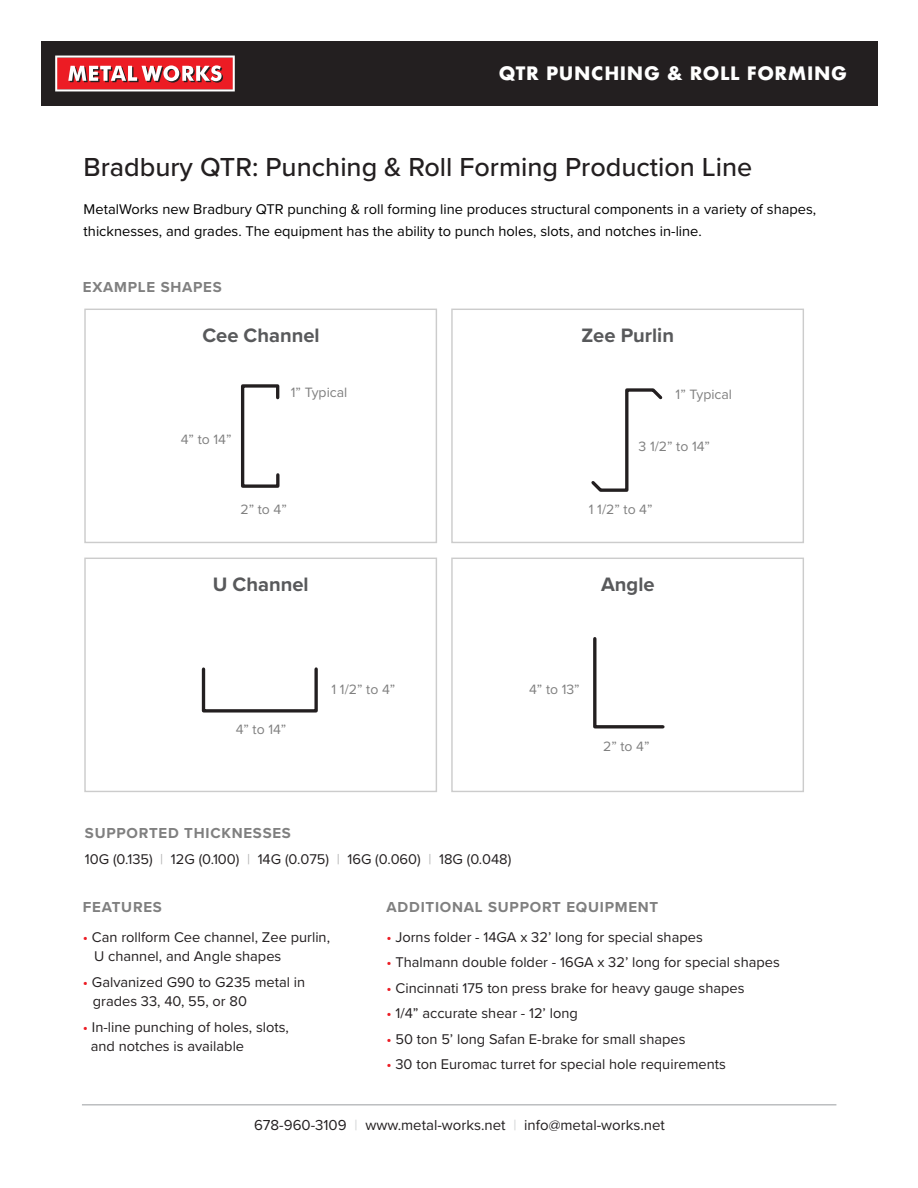
<style>
.page{position:relative;width:918px;height:1188px;background:#fff}
.page>*{position:absolute;margin:0;border:0;box-sizing:border-box;transform-origin:0 0}
.t1{font:500 27px "Proxima Nova";color:#231f20}
.t2{font:700 20.1px "Proxima Nova";color:#58595b}
.t3{font:700 18px "Futura";letter-spacing:.03em;color:#fff}
.t4{font:700 15px "Proxima Nova";letter-spacing:.05em;color:#808080}
.t5{font:15px "Proxima Nova";color:#231f20}
.t6{font:14.7px/19.5px "Proxima Nova";color:#231f20}
.t7{font:14.7px/22.5px "Proxima Nova";color:#000}
.t8{font:14.1px "Proxima Nova";color:#808080}
.s1{color:#b3b3b3}
.s2{color:#ec1c24}
.s3{color:#d0d2d3}
</style>
<div class="page">
<div style="left:41px;top:41px;width:837px;height:65px;background:#231f20"></div>
<svg style="left:55px;top:56px;width:180px;height:35px"></svg>
<hr style="left:82px;top:1104px;width:754px;height:2px;background:#bcbec0">
<svg style="left:241px;top:384px;width:39px;height:104px"></svg>
<svg style="left:591px;top:388px;width:72px;height:104px"></svg>
<div style="left:202px;top:667px;width:116px;height:46px;border:3px solid #231f20"></div>
<svg style="left:593px;top:637px;width:72px;height:92px"></svg>
<div style="left:84px;top:309px;width:353px;height:234px;border:1px solid #ccc"></div>
<div style="left:84px;top:558px;width:353px;height:234px;border:1px solid #ccc"></div>
<div style="left:451px;top:309px;width:353px;height:234px;border:1px solid #ccc"></div>
<div style="left:451px;top:558px;width:353px;height:234px;border:1px solid #ccc"></div>
<p class="t3" style="left:499px;top:60px;width:350px">QTR PUNCHING &amp; ROLL FORMING</p>
<h1 class="t1" style="left:83px;top:147px;width:670px">Bradbury QTR: Punching &amp; Roll Forming Production Line</h1>
<p class="t7" style="left:84px;top:197px;width:734px">MetalWorks new Bradbury QTR punching &amp; roll forming line produces structural components in a variety of shapes, thicknesses, and grades. The equipment has the ability to punch holes, slots, and notches in-line.</p>
<p class="t4" style="left:83px;top:276px;width:140px">EXAMPLE SHAPES</p>
<h2 class="t2" style="left:202px;top:320px;width:119px">Cee Channel</h2>
<h2 class="t2" style="left:581px;top:320px;width:94px">Zee Purlin</h2>
<p class="t8" style="left:181px;top:429px;width:52px">4” to 14”</p>
<p class="t8" style="left:291px;top:382px;width:58px">1” Typical</p>
<p class="t8" style="left:676px;top:384px;width:58px">1” Typical</p>
<p class="t8" style="left:639px;top:436px;width:73px">3 1/2” to 14”</p>
<p class="t8" style="left:240px;top:499px;width:48px">2” to 4”</p>
<p class="t8" style="left:589px;top:499px;width:65px">1 1/2” to 4”</p>
<h2 class="t2" style="left:213px;top:569px;width:97px">U Channel</h2>
<h2 class="t2" style="left:601px;top:569px;width:55px">Angle</h2>
<p class="t8" style="left:236px;top:718px;width:52px">4” to 14”</p>
<p class="t8" style="left:332px;top:679px;width:65px">1 1/2” to 4”</p>
<p class="t8" style="left:529px;top:679px;width:52px">4” to 13”</p>
<p class="t8" style="left:603px;top:736px;width:48px">2” to 4”</p>
<p class="t4" style="left:85px;top:822px;width:208px">SUPPORTED THICKNESSES</p>
<p class="t6" style="left:85px;top:849px;width:428px">10G (0.135) <span class="s1">|</span> 12G (0.100) <span class="s1">|</span> 14G (0.075) <span class="s1">|</span> 16G (0.060) <span class="s1">|</span> 18G (0.048)</p>
<p class="t4" style="left:83px;top:896px;width:81px">FEATURES</p>
<p class="t6" style="left:94px;top:926px;width:237px;text-indent:-11px"><span class="s2">•</span> Can rollform Cee channel, Zee purlin,<br>U channel, and Angle shapes</p>
<p class="t6" style="left:93px;top:971px;width:214px;text-indent:-10px"><span class="s2">•</span> Galvanized G90 to G235 metal in grades 33, 40, 55, or 80</p>
<p class="t6" style="left:91px;top:1016px;width:200px;text-indent:-8px"><span class="s2">•</span> In-line punching of holes, slots, and notches is available</p>
<p class="t4" style="left:387px;top:896px;width:273px">ADDITIONAL SUPPORT EQUIPMENT</p>
<p class="t6" style="left:387px;top:926px;width:318px"><span class="s2">•</span> Jorns folder - 14GA x 32’ long for special shapes</p>
<p class="t6" style="left:387px;top:952px;width:395px"><span class="s2">•</span> Thalmann double folder - 16GA x 32’ long for special shapes</p>
<p class="t6" style="left:387px;top:977px;width:360px"><span class="s2">•</span> Cincinnati 175 ton press brake for heavy gauge shapes</p>
<p class="t6" style="left:387px;top:1003px;width:193px"><span class="s2">•</span> 1/4” accurate shear - 12’ long</p>
<p class="t6" style="left:387px;top:1028px;width:301px"><span class="s2">•</span> 50 ton 5’ long Safan E-brake for small shapes</p>
<p class="t6" style="left:387px;top:1054px;width:341px"><span class="s2">•</span> 30 ton Euromac turret for special hole requirements</p>
<p class="t5" style="left:254px;top:1114px;width:412px">678-960-3109 <span class="s3">|</span> www.metal-works.net <span class="s3">|</span> info@metal-works.net</p>
</div>
